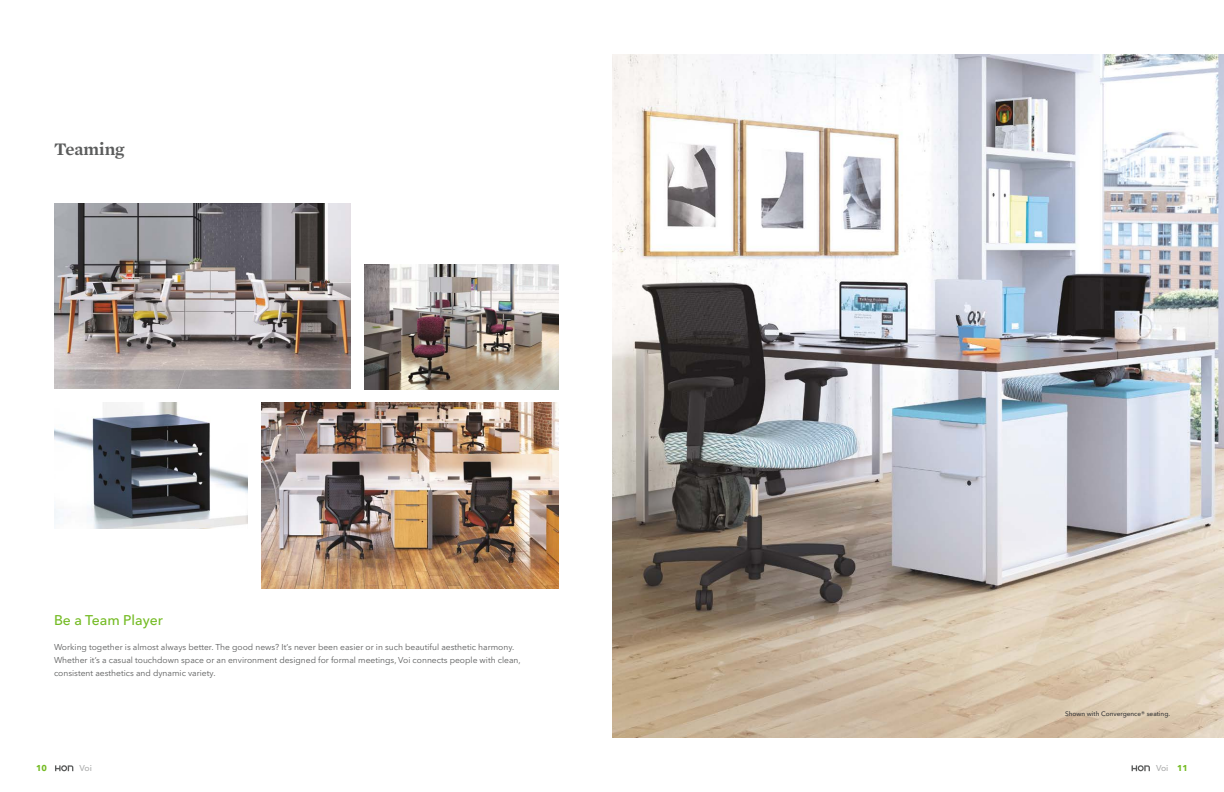
<style>
.page{position:relative;width:1224px;height:792px;background:#fff}
.page>*{position:absolute;margin:0;border:0;box-sizing:border-box;transform-origin:0 0}
.t1{font:600 18px "Mercury Text G1";color:#5b5c5c}
.t2{font:500 14px "Avenir Next LT Pro";color:#74bb23}
.t3{font:8.5px/13px "Avenir Next LT Pro";color:#5b5c5c}
.t4{font:500 8.5px "Avenir Next LT Pro";letter-spacing:-.02em;color:#acadad}
.t5{font:700 8.5px "Avenir Next LT Pro";color:#74bb23}
.t6{font:500 6.5px "Avenir Next LT Pro";color:#3a3a3a}
.s1{font-weight:700;color:#74bb23}
</style>
<div class="page">
<img style="left:612px;top:54px;width:612px;height:684px">
<img style="left:261px;top:402px;width:297px;height:186px">
<img style="left:364px;top:265px;width:194px;height:125px">
<img style="left:54px;top:204px;width:297px;height:185px">
<img style="left:54px;top:402px;width:194px;height:127px">
<svg style="left:55px;top:765px;width:18px;height:6px"></svg>
<svg style="left:1132px;top:765px;width:18px;height:6px"></svg>
<h1 class="t1" style="left:54px;top:135px;width:72px">Teaming</h1>
<h2 class="t2" style="left:54px;top:612px;width:111px">Be a Team Player</h2>
<p class="t3" style="left:54px;top:641px;width:468px">Working together is almost always better. The good news? It’s never been easier or in such beautiful aesthetic harmony.<br>Whether it’s a casual touchdown space or an environment designed for formal meetings, Voi connects people with clean, consistent aesthetics and dynamic variety.</p>
<p class="t6" style="left:1065px;top:709px;width:107px">Shown with Convergence® seating.</p>
<p class="t5" style="left:36px;top:763px;width:12px">10</p>
<p class="t4" style="left:79px;top:763px;width:14px">Voi</p>
<p class="t4" style="left:1156px;top:763px;width:33px">Voi <span class="s1">11</span></p>
</div>
